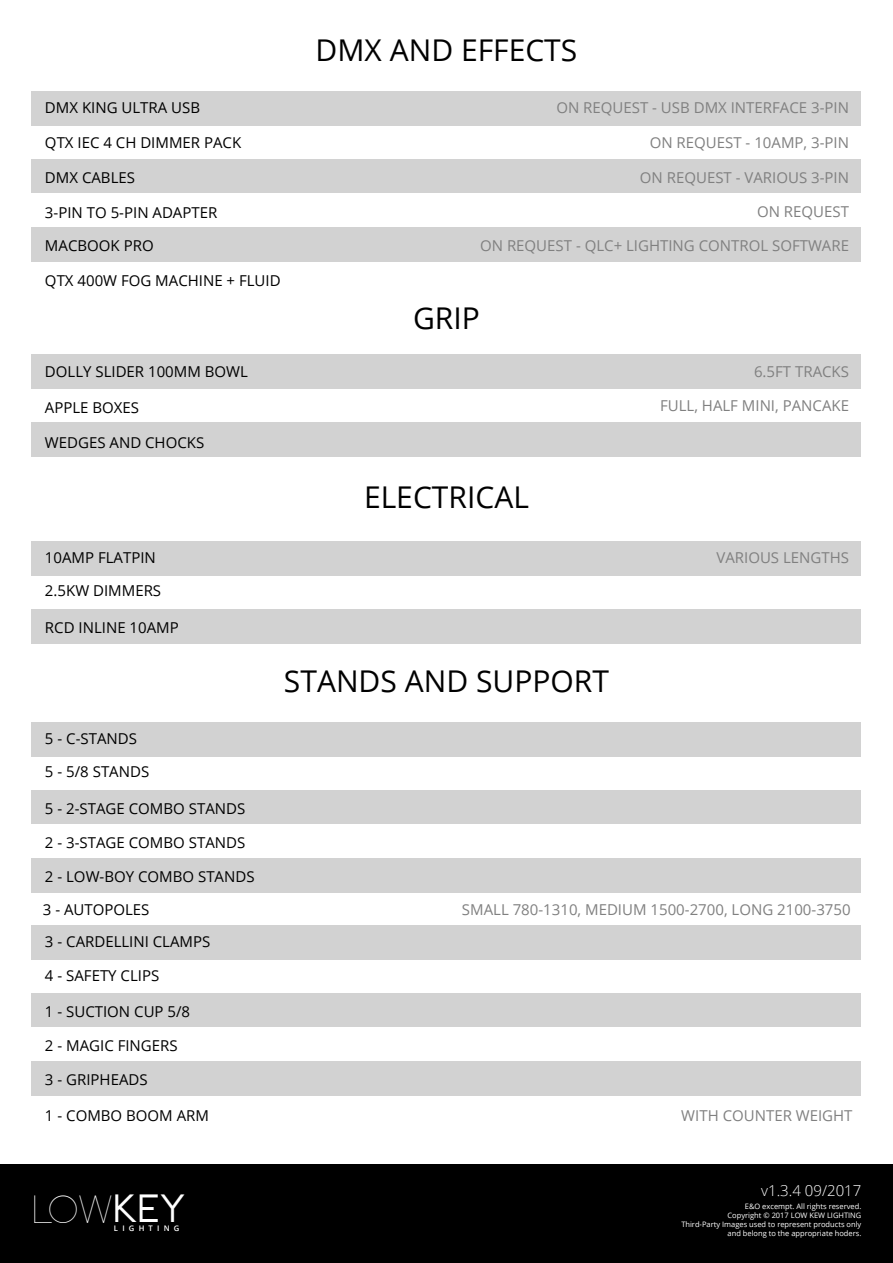
<style>
.page{position:relative;width:893px;height:1263px;background:#fff}
.page>*{position:absolute;margin:0;border:0;box-sizing:border-box;transform-origin:0 0}
.t1{font:100 38.4px "Neou";color:#fff}
.t2{font:30px "Open Sans";color:#000}
.t3{font:15px "Open Sans";color:#000}
.t4{font:15px "Open Sans";color:#808080}
.t5{font:300 15px "Open Sans";color:#fff}
.t6{font:600 7.65px "Open Sans";letter-spacing:.55em;color:#fff}
.t7{font:7.5px/9px "Open Sans";color:#fff;text-align:right}
.s1{font-weight:700}
</style>
<div class="page">
<div style="left:0;top:1164px;width:893px;height:99px;background:#000"></div>
<div style="left:32px;top:91px;width:829px;height:34px;background:#d2d2d2"></div>
<div style="left:32px;top:160px;width:829px;height:34px;background:#d2d2d2"></div>
<div style="left:32px;top:228px;width:829px;height:34px;background:#d2d2d2"></div>
<div style="left:32px;top:355px;width:829px;height:34px;background:#d2d2d2"></div>
<div style="left:32px;top:423px;width:829px;height:34px;background:#d2d2d2"></div>
<div style="left:32px;top:541px;width:829px;height:34px;background:#d2d2d2"></div>
<div style="left:32px;top:609px;width:829px;height:34px;background:#d2d2d2"></div>
<div style="left:32px;top:722px;width:829px;height:34px;background:#d2d2d2"></div>
<div style="left:32px;top:790px;width:829px;height:34px;background:#d2d2d2"></div>
<div style="left:32px;top:859px;width:829px;height:34px;background:#d2d2d2"></div>
<div style="left:32px;top:925px;width:829px;height:34px;background:#d2d2d2"></div>
<div style="left:32px;top:993px;width:829px;height:34px;background:#d2d2d2"></div>
<div style="left:32px;top:1062px;width:829px;height:34px;background:#d2d2d2"></div>
<p class="t3" style="left:45px;top:98px;width:157px">DMX KING ULTRA USB</p>
<p class="t3" style="left:45px;top:132px;width:198px">QTX IEC 4 CH DIMMER PACK</p>
<p class="t3" style="left:45px;top:167px;width:92px">DMX CABLES</p>
<p class="t3" style="left:45px;top:203px;width:174px">3-PIN TO 5-PIN ADAPTER</p>
<h2 class="t2" style="left:316px;top:30px;width:263px">DMX AND EFFECTS</h2>
<p class="t4" style="left:556px;top:98px;width:294px">ON REQUEST - USB DMX INTERFACE 3-PIN</p>
<p class="t4" style="left:650px;top:132px;width:201px">ON REQUEST - 10AMP, 3-PIN</p>
<p class="t4" style="left:640px;top:167px;width:211px">ON REQUEST - VARIOUS 3-PIN</p>
<p class="t4" style="left:757px;top:201px;width:93px">ON REQUEST</p>
<p class="t3" style="left:45px;top:235px;width:110px">MACBOOK PRO</p>
<p class="t4" style="left:480px;top:235px;width:370px">ON REQUEST - QLC+ LIGHTING CONTROL SOFTWARE</p>
<p class="t3" style="left:45px;top:270px;width:237px">QTX 400W FOG MACHINE + FLUID</p>
<p class="t3" style="left:45px;top:361px;width:204px">DOLLY SLIDER 100MM BOWL</p>
<p class="t3" style="left:45px;top:397px;width:96px">APPLE BOXES</p>
<p class="t3" style="left:45px;top:432px;width:161px">WEDGES AND CHOCKS</p>
<p class="t3" style="left:45px;top:547px;width:112px">10AMP FLATPIN</p>
<p class="t3" style="left:45px;top:581px;width:118px">2.5KW DIMMERS</p>
<p class="t3" style="left:45px;top:617px;width:135px">RCD INLINE 10AMP</p>
<h2 class="t2" style="left:413px;top:298px;width:68px">GRIP</h2>
<h2 class="t2" style="left:364px;top:476px;width:166px">ELECTRICAL</h2>
<h2 class="t2" style="left:284px;top:660px;width:327px">STANDS AND SUPPORT</h2>
<p class="t4" style="left:754px;top:361px;width:97px">6.5FT TRACKS</p>
<p class="t4" style="left:660px;top:395px;width:190px">FULL, HALF MINI, PANCAKE</p>
<p class="t4" style="left:716px;top:547px;width:134px">VARIOUS LENGTHS</p>
<p class="t3" style="left:45px;top:728px;width:94px">5 - C-STANDS</p>
<p class="t3" style="left:45px;top:762px;width:106px">5 - 5/8 STANDS</p>
<p class="t3" style="left:45px;top:798px;width:202px">5 - 2-STAGE COMBO STANDS</p>
<p class="t3" style="left:45px;top:832px;width:202px">2 - 3-STAGE COMBO STANDS</p>
<p class="t3" style="left:45px;top:866px;width:211px">2 - LOW-BOY COMBO STANDS</p>
<p class="t3" style="left:43px;top:899px;width:108px">3 - AUTOPOLES</p>
<p class="t4" style="left:462px;top:899px;width:390px">SMALL 780-1310, MEDIUM 1500-2700, LONG 2100-3750</p>
<p class="t3" style="left:45px;top:931px;width:167px">3 - CARDELLINI CLAMPS</p>
<p class="t3" style="left:45px;top:965px;width:116px">4 - SAFETY CLIPS</p>
<p class="t3" style="left:45px;top:1001px;width:147px">1 - SUCTION CUP 5/8</p>
<p class="t3" style="left:45px;top:1035px;width:134px">2 - MAGIC FINGERS</p>
<p class="t3" style="left:45px;top:1069px;width:104px">3 - GRIPHEADS</p>
<p class="t3" style="left:45px;top:1105px;width:166px">1 - COMBO BOOM ARM</p>
<h1 class="t1" style="left:35px;top:1190px;width:154px">low<span class="s1">keY</span></h1>
<p class="t6" style="left:114px;top:1223px;width:67px">LIGHTING</p>
<p class="t4" style="left:681px;top:1105px;width:173px">WITH COUNTER WEIGHT</p>
<p class="t5" style="left:761px;top:1180px;width:102px">v1.3.4 09/2017</p>
<p class="t7" style="left:681px;top:1202px;width:182px">E&amp;O excempt. All rights reserved.<br>Copyright © 2017 LOW KEW LIGHTING<br>Third-Party Images used to represent products only and belong to the appropriate hoders.</p>
</div>
